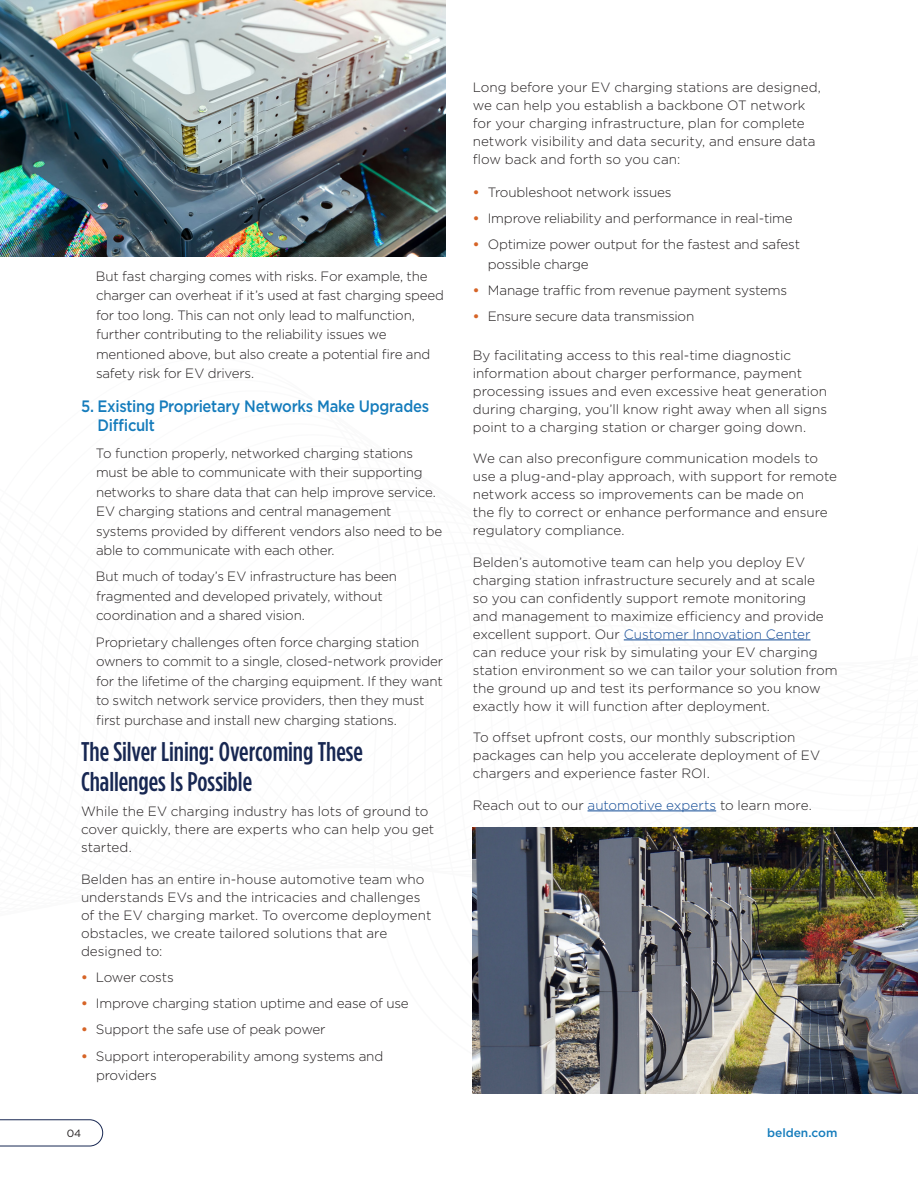
<style>
.page{position:relative;width:918px;height:1188px;background:#fff}
.page>*{position:absolute;margin:0;border:0;box-sizing:border-box;transform-origin:0 0}
.interior-headers{font:500 27px/30px "Gotham Condensed";color:#172752}
.body_headers{font:500 16.5px/19.8px "Gotham";letter-spacing:-.02em;color:#157cbc;scale:.9 1}
.Body_Copy{font:300 13.5px/18px "Gotham";color:#231f20}
.bullets{font:300 13.5px/19.5px "Gotham";letter-spacing:-.015em;color:#231f20}
.t1{font:500 12px "Gotham";letter-spacing:-.005em;color:#157cbc}
.t2{font:10.5px "Gotham";color:#231f20}
.s1{font-weight:700;color:#d66427}
.s2{color:#124b96}
</style>
<div class="page">
<hr style="left:624px;top:640px;width:186px;height:1px;background:#124b96">
<hr style="left:588px;top:811px;width:128px;height:1px;background:#124b96">
<img style="left:0;top:0;width:446px;height:256px">
<img style="left:473px;top:828px;width:445px;height:266px">
<svg style="left:0;top:1119px;width:103px;height:27px"></svg>
<p class="bullets" style="left:96px;top:266px;width:350px">But fast charging comes with risks. For example, the charger can overheat if it’s used at fast charging speed for too long. This can not only lead to malfunction, further contributing to the reliability issues we mentioned above, but also create a potential fire and safety risk for EV drivers.</p>
<p class="body_headers" style="left:98px;top:396px;width:370px;text-indent:-16px">5. Existing Proprietary Networks Make Upgrades<br>Difficult</p>
<p class="bullets" style="left:96px;top:443px;width:348px">To function properly, networked charging stations must be able to communicate with their supporting networks to share data that can help improve service.<br>EV charging stations and central management systems provided by different vendors also need to be able to communicate with each other.</p>
<p class="bullets" style="left:96px;top:567px;width:303px">But much of today’s EV infrastructure has been fragmented and developed privately, without coordination and a shared vision.</p>
<p class="bullets" style="left:96px;top:632px;width:349px">Proprietary challenges often force charging station owners to commit to a single, closed-network provider for the lifetime of the charging equipment. If they want to switch network service providers, then they must first purchase and install new charging stations.</p>
<p class="interior-headers" style="left:81px;top:737px;width:284px">The Silver Lining: Overcoming These<br>Challenges Is Possible</p>
<p class="Body_Copy" style="left:81px;top:802px;width:355px">While the EV charging industry has lots of ground to cover quickly, there are experts who can help you get started.</p>
<p class="Body_Copy" style="left:81px;top:870px;width:352px">Belden has an entire in-house automotive team who understands EVs and the intricacies and challenges of the EV charging market. To overcome deployment obstacles, we create tailored solutions that are designed to:</p>
<p class="bullets" style="left:81px;top:967px;width:94px"><span class="s1">•</span> Lower costs</p>
<p class="bullets" style="left:81px;top:993px;width:329px"><span class="s1">•</span> Improve charging station uptime and ease of use</p>
<p class="bullets" style="left:81px;top:1020px;width:246px"><span class="s1">•</span> Support the safe use of peak power</p>
<p class="bullets" style="left:96px;top:1046px;width:289px;text-indent:-15px"><span class="s1">•</span> Support interoperability among systems and providers</p>
<p class="Body_Copy" style="left:473px;top:78px;width:350px">Long before your EV charging stations are designed, we can help you establish a backbone OT network for your charging infrastructure, plan for complete network visibility and data security, and ensure data flow back and forth so you can:</p>
<p class="bullets" style="left:473px;top:182px;width:200px"><span class="s1">•</span> Troubleshoot network issues</p>
<p class="bullets" style="left:473px;top:208px;width:321px"><span class="s1">•</span> Improve reliability and performance in real-time</p>
<p class="bullets" style="left:488px;top:234px;width:314px;text-indent:-15px"><span class="s1">•</span> Optimize power output for the fastest and safest possible charge</p>
<p class="bullets" style="left:473px;top:280px;width:316px"><span class="s1">•</span> Manage traffic from revenue payment systems</p>
<p class="bullets" style="left:473px;top:306px;width:223px"><span class="s1">•</span> Ensure secure data transmission</p>
<p class="Body_Copy" style="left:473px;top:345px;width:356px">By facilitating access to this real-time diagnostic information about charger performance, payment processing issues and even excessive heat generation during charging, you’ll know right away when all signs point to a charging station or charger going down.</p>
<p class="Body_Copy" style="left:473px;top:449px;width:366px">We can also preconfigure communication models to use a plug-and-play approach, with support for remote network access so improvements can be made on<br>the fly to correct or enhance performance and ensure regulatory compliance.</p>
<p class="Body_Copy" style="left:473px;top:552px;width:366px">Belden’s automotive team can help you deploy EV charging station infrastructure securely and at scale<br>so you can confidently support remote monitoring<br>and management to maximize efficiency and provide excellent support. Our <span class="s2">Customer Innovation Center </span>can reduce your risk by simulating your EV charging station environment so we can tailor your solution from the ground up and test its performance so you know exactly how it will function after deployment.</p>
<p class="Body_Copy" style="left:473px;top:728px;width:349px">To offset upfront costs, our monthly subscription packages can help you accelerate deployment of EV chargers and experience faster ROI.</p>
<p class="Body_Copy" style="left:473px;top:795px;width:341px">Reach out to our <span class="s2">automotive experts</span> to learn more.</p>
<p class="t2" style="left:67px;top:1127px;width:16px">04</p>
<p class="t1" style="left:767px;top:1125px;width:72px">belden.com</p>
</div>
